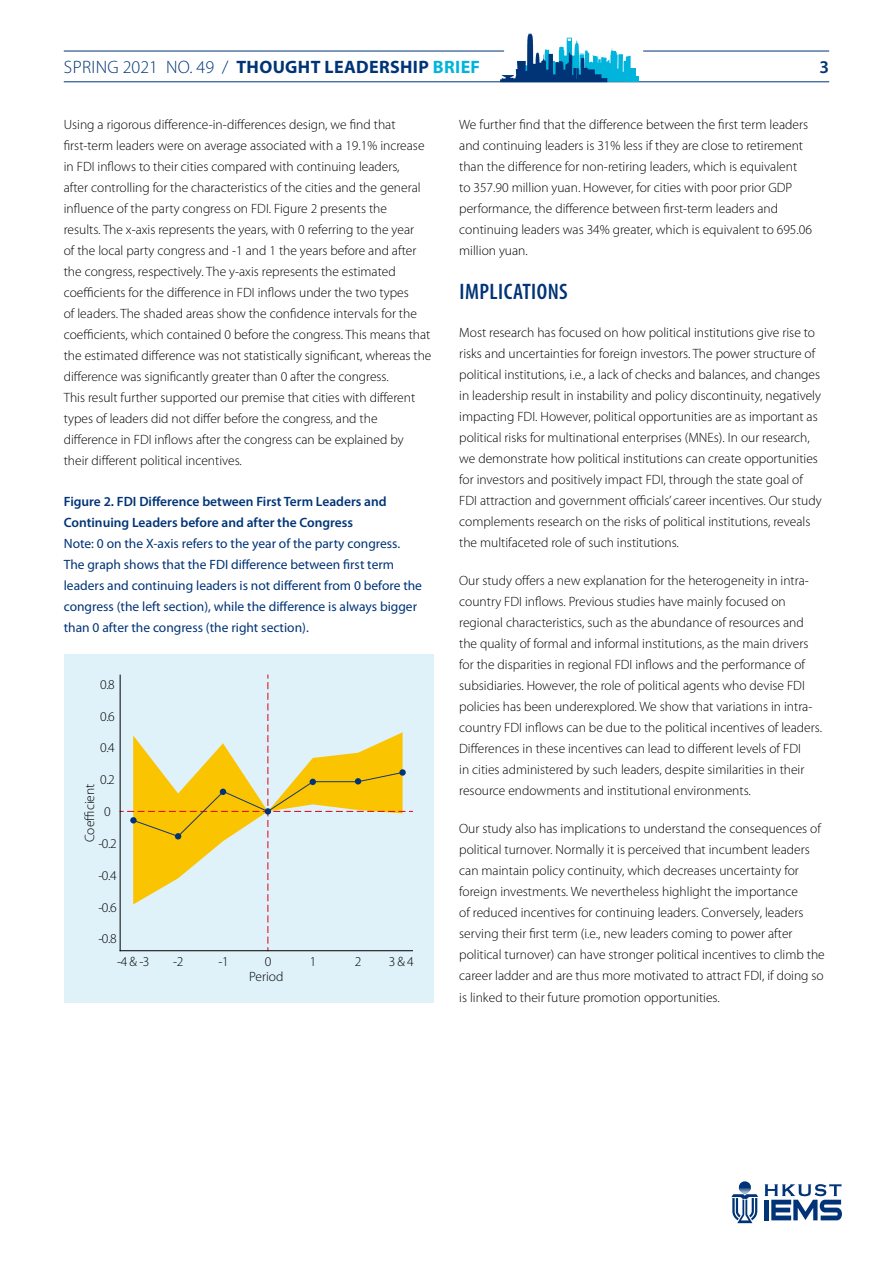
<style>
.page{position:relative;width:893px;height:1263px;background:#fff}
.page>*{position:absolute;margin:0;border:0;box-sizing:border-box;transform-origin:0 0}
.t1{font:600 condensed 22.5px "Myriad Pro";letter-spacing:.02em;color:#003477}
.t2{font:700 18px "Myriad Pro";letter-spacing:.02em;color:#003477}
.t3{font:600 18px "Myriad Pro";color:#003477}
.t4{font:300 13.5px/21px "Myriad Pro";color:#000}
.t5{font:13.5px/21px "Myriad Pro";color:#003477}
.t6{font:600 13.5px/21px "Myriad Pro";color:#003477}
.s1{font-weight:300}
.s2{color:#00b4dc}
</style>
<div class="page">
<svg style="left:765px;top:1184px;width:77px;height:36px"></svg>
<svg style="left:731px;top:1181px;width:27px;height:42px"></svg>
<hr style="left:64px;top:51px;width:440px;height:1px;background:#003477">
<hr style="left:64px;top:81px;width:765px;height:1px;background:#003477">
<hr style="left:643px;top:51px;width:186px;height:1px;background:#003477">
<div style="left:626px;top:68px;width:10px;height:14px;background:#00b4dc"></div>
<div style="left:629px;top:76px;width:10px;height:6px;background:#00b4dc"></div>
<svg style="left:500px;top:33px;width:131px;height:49px"></svg>
<div style="left:64px;top:654px;width:370px;height:348px;background:#dff1f9"></div>
<svg style="left:121px;top:675px;width:291px;height:275px"></svg>
<svg style="left:399px;top:769px;width:7px;height:7px"></svg>
<hr style="left:120px;top:675px;width:1px;height:276px;background:#000">
<hr style="left:120px;top:950px;width:292px;height:1px;background:#000">
<h2 class="t2" style="left:64px;top:57px;width:418px"><span class="s1">SPRING 2021 NO. 49 /</span> THOUGHT LEADERSHIP <span class="s2">BRIEF</span></h2>
<h2 class="t3" style="left:819px;top:56px;width:11px">3</h2>
<p class="t4" style="left:64px;top:114px;width:369px">Using a rigorous difference-in-differences design, we find that first-term leaders were on average associated with a 19.1% increase in FDI inflows to their cities compared with continuing leaders,<br>after controlling for the characteristics of the cities and the general influence of the party congress on FDI. Figure 2 presents the<br>results. The x-axis represents the years, with 0 referring to the year<br>of the local party congress and -1 and 1 the years before and after the congress, respectively. The y-axis represents the estimated coefficients for the difference in FDI inflows under the two types<br>of leaders. The shaded areas show the confidence intervals for the coefficients, which contained 0 before the congress. This means that the estimated difference was not statistically significant, whereas the difference was significantly greater than 0 after the congress.<br>This result further supported our premise that cities with different types of leaders did not differ before the congress, and the difference in FDI inflows after the congress can be explained by their different political incentives.</p>
<p class="t6" style="left:64px;top:491px;width:324px">Figure 2. FDI Difference between First Term Leaders and<br>Continuing Leaders before and after the Congress</p>
<p class="t5" style="left:64px;top:534px;width:360px">Note: 0 on the X-axis refers to the year of the party congress.<br>The graph shows that the FDI difference between first term leaders and continuing leaders is not different from 0 before the congress (the left section), while the difference is always bigger than 0 after the congress (the right section).</p>
<p class="t4" style="left:100px;top:674px;width:16px">0.8</p>
<p class="t4" style="left:100px;top:706px;width:16px">0.6</p>
<p class="t4" style="left:100px;top:738px;width:16px">0.4</p>
<p class="t4" style="left:100px;top:769px;width:16px">0.2</p>
<p class="t4" style="left:104px;top:801px;width:8px">0</p>
<p class="t4" style="left:98px;top:833px;width:20px">-0.2</p>
<p class="t4" style="left:98px;top:865px;width:20px">-0.4</p>
<p class="t4" style="left:98px;top:897px;width:20px">-0.6</p>
<p class="t4" style="left:98px;top:928px;width:20px">-0.8</p>
<p class="t4" style="left:79px;top:842px;width:60px;rotate:-90deg">Coefficient</p>
<p class="t4" style="left:117px;top:951px;width:34px">-4 &amp; -3</p>
<p class="t4" style="left:173px;top:951px;width:12px">-2</p>
<p class="t4" style="left:218px;top:951px;width:12px">-1</p>
<p class="t4" style="left:265px;top:951px;width:8px">0</p>
<p class="t4" style="left:310px;top:951px;width:8px">1</p>
<p class="t4" style="left:355px;top:951px;width:8px">2</p>
<p class="t4" style="left:389px;top:951px;width:27px">3 &amp; 4</p>
<p class="t4" style="left:249px;top:966px;width:36px">Period</p>
<p class="t4" style="left:459px;top:114px;width:354px">We further find that the difference between the first term leaders and continuing leaders is 31% less if they are close to retirement than the difference for non-retiring leaders, which is equivalent<br>to 357.90 million yuan. However, for cities with poor prior GDP performance, the difference between first-term leaders and continuing leaders was 34% greater, which is equivalent to 695.06 million yuan.</p>
<h1 class="t1" style="left:459px;top:278px;width:110px">IMPLICATIONS</h1>
<p class="t4" style="left:459px;top:322px;width:364px">Most research has focused on how political institutions give rise to risks and uncertainties for foreign investors. The power structure of political institutions, i.e., a lack of checks and balances, and changes in leadership result in instability and policy discontinuity, negatively impacting FDI. However, political opportunities are as important as political risks for multinational enterprises (MNEs). In our research, we demonstrate how political institutions can create opportunities for investors and positively impact FDI, through the state goal of FDI attraction and government officials’ career incentives. Our study complements research on the risks of political institutions, reveals the multifaceted role of such institutions.</p>
<p class="t4" style="left:459px;top:570px;width:364px">Our study offers a new explanation for the heterogeneity in intra&shy;country FDI inflows. Previous studies have mainly focused on regional characteristics, such as the abundance of resources and the quality of formal and informal institutions, as the main drivers for the disparities in regional FDI inflows and the performance of subsidiaries. However, the role of political agents who devise FDI policies has been underexplored. We show that variations in intra&shy;country FDI inflows can be due to the political incentives of leaders.<br>Differences in these incentives can lead to different levels of FDI<br>in cities administered by such leaders, despite similarities in their resource endowments and institutional environments.</p>
<p class="t4" style="left:459px;top:819px;width:367px">Our study also has implications to understand the consequences of political turnover. Normally it is perceived that incumbent leaders can maintain policy continuity, which decreases uncertainty for foreign investments. We nevertheless highlight the importance<br>of reduced incentives for continuing leaders. Conversely, leaders serving their first term (i.e., new leaders coming to power after political turnover) can have stronger political incentives to climb the career ladder and are thus more motivated to attract FDI, if doing so is linked to their future promotion opportunities.</p>
</div>
